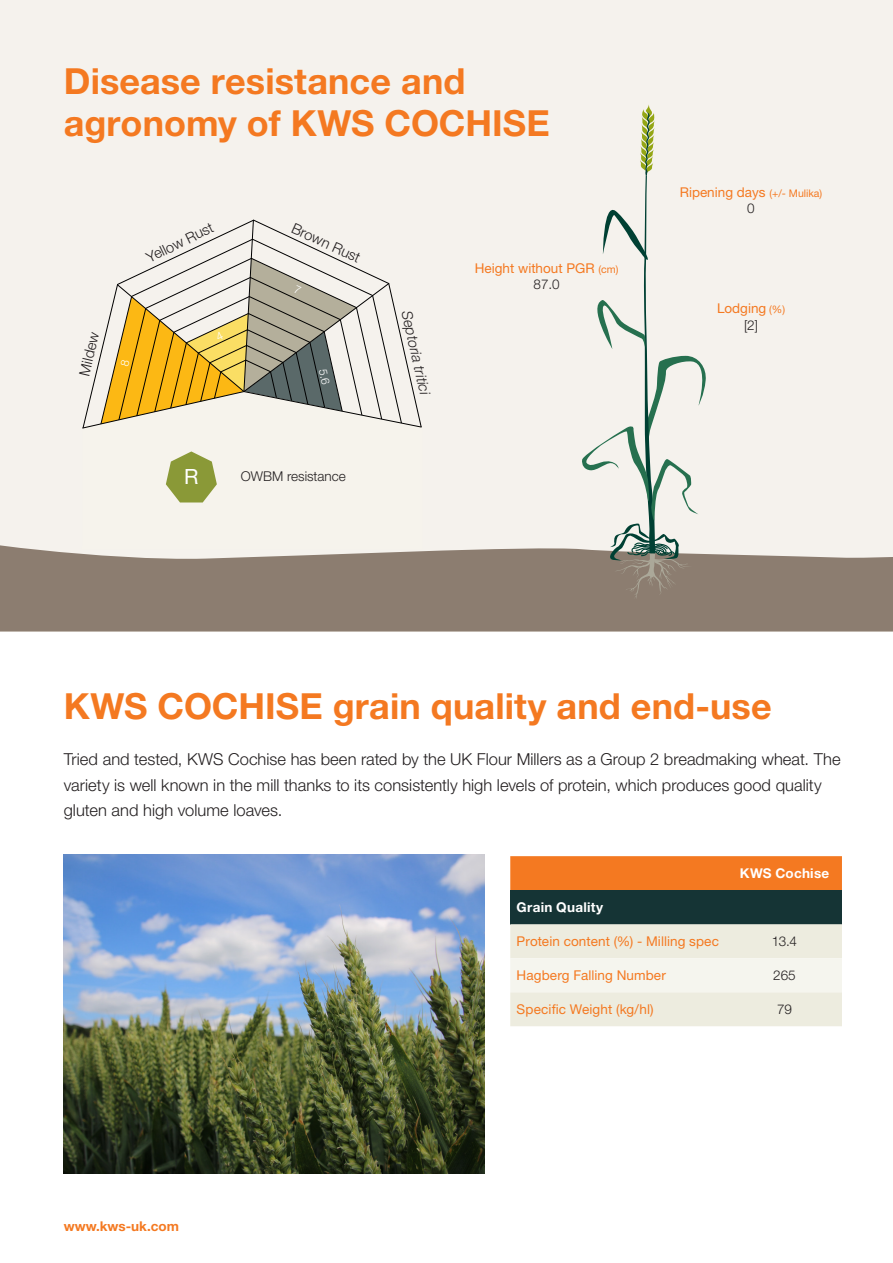
<style>
.page{position:relative;width:893px;height:1263px;background:#fff}
.page>*{position:absolute;margin:0;border:0;box-sizing:border-box;transform-origin:0 0}
.Header_1{font:700 36px/42.5px "Helvetica Neue LT Std";letter-spacing:.005em;color:#f47921}
.KWS_Copy_Text_9pt{font:700 36px "Helvetica Neue LT Std";letter-spacing:.005em;color:#f47921}
.t1{font:21px "Helvetica Neue LT Std";color:#fff}
.Body_11pt{font:300 16.5px/25.5px "Helvetica Neue LT Std";color:#231f20}
.t2{font:300 14.55px "Helvetica Neue LT Std";color:#231f20}
.t3{font:italic 300 14.55px "Helvetica Neue LT Std";color:#231f20}
.t4{font:13.5px "Helvetica Neue LT Std";letter-spacing:.005em;color:#f47921}
.t5{font:300 13.5px "Helvetica Neue LT Std";color:#231f20}
.t6{font:700 13.5px "Helvetica Neue LT Std";letter-spacing:.02em;color:#fff}
.KWS_Website_9pt{font:700 13.5px "Helvetica Neue LT Std";color:#f47921}
.s1{font-size:10.5px}
</style>
<div class="page">
<div style="left:510px;top:856px;width:332px;height:34px;background:#f47921"></div>
<div style="left:510px;top:890px;width:332px;height:34px;background:#153435"></div>
<svg style="left:510px;top:924px;width:332px;height:102px"></svg>
<img style="left:64px;top:855px;width:421px;height:319px">
<div style="left:0;top:0;width:893px;height:631px;background:#f5f2ed"></div>
<svg style="left:0;top:545px;width:893px;height:86px;fill:#8c7d70"></svg>
<svg style="left:581px;top:104px;width:129px;height:495px"></svg>
<svg style="left:82px;top:502px;width:340px;height:48px"></svg>
<svg style="left:82px;top:219px;width:340px;height:283px"></svg>
<p class="Header_1" style="left:64px;top:59px;width:488px">Disease resistance and agronomy of KWS COCHISE</p>
<p class="t2" style="left:75px;top:373px;width:46px;rotate:-77deg">Mildew</p>
<p class="t2" style="left:143px;top:250px;width:74px;rotate:-26deg">Yellow Rust</p>
<p class="t2" style="left:296px;top:219px;width:75px;rotate:25deg">Brown Rust</p>
<p class="t1" style="left:184px;top:464px;width:16px">R</p>
<p class="t5" style="left:241px;top:468px;width:107px">OWBM resistance</p>
<p class="t3" style="left:415px;top:309px;width:87px;rotate:77deg">Septoria tritici</p>
<p class="t4" style="left:475px;top:260px;width:145px">Height without PGR <span class="s1">(cm)</span></p>
<p class="t5" style="left:533px;top:276px;width:28px">87.0</p>
<p class="t4" style="left:680px;top:184px;width:144px">Ripening days <span class="s1">(+/- Mulika)</span></p>
<p class="t5" style="left:747px;top:200px;width:9px">0</p>
<p class="t4" style="left:717px;top:300px;width:70px">Lodging <span class="s1">(%)</span></p>
<p class="t5" style="left:744px;top:316px;width:16px">[2]</p>
<p class="KWS_Copy_Text_9pt" style="left:64px;top:683px;width:709px">KWS COCHISE grain quality and end-use</p>
<p class="Body_11pt" style="left:64px;top:746px;width:778px">Tried and tested, KWS Cochise has been rated by the UK Flour Millers as a Group 2 breadmaking wheat. The variety is well known in the mill thanks to its consistently high levels of protein, which produces good quality gluten and high volume loaves.</p>
<p class="t6" style="left:740px;top:865px;width:91px">KWS Cochise</p>
<p class="KWS_Website_9pt" style="left:64px;top:1218px;width:117px">www.kws-uk.com</p>
<p class="t6" style="left:517px;top:899px;width:88px">Grain Quality</p>
<p class="t4" style="left:517px;top:933px;width:204px">Protein content (%) - Milling spec</p>
<p class="t5" style="left:772px;top:933px;width:27px">13.4</p>
<p class="t4" style="left:517px;top:967px;width:151px">Hagberg Falling Number</p>
<p class="t5" style="left:773px;top:967px;width:24px">265</p>
<p class="t4" style="left:517px;top:1001px;width:139px">Specific Weight (kg/hl)</p>
<p class="t5" style="left:777px;top:1001px;width:16px">79</p>
</div>
